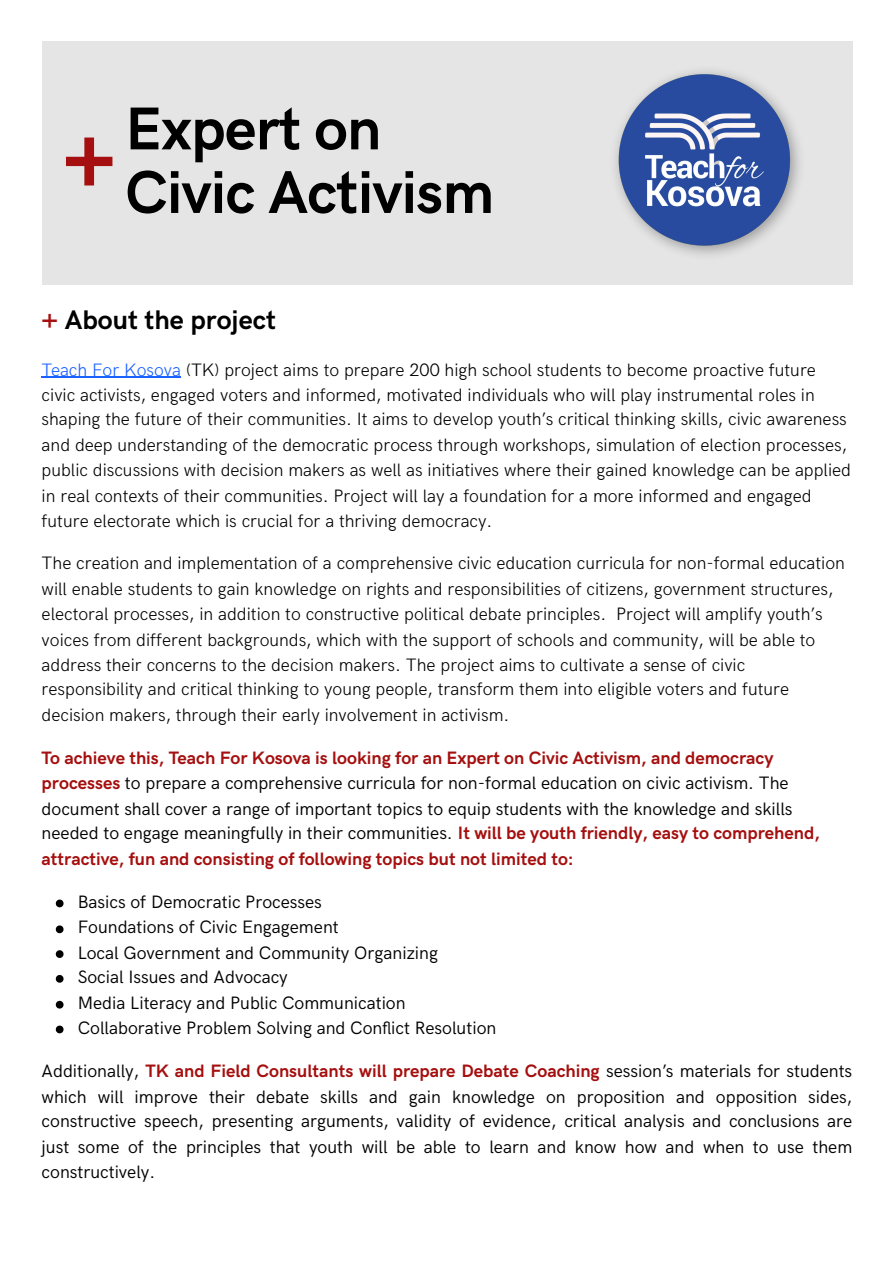
<style>
.page{position:relative;width:894px;height:1263px;background:#fff}
.page>*{position:absolute;margin:0;border:0;box-sizing:border-box;transform-origin:0 0}
.t1{font:700 60.6px "HK Grotesk";letter-spacing:-.01em;color:#000}
.t2{font:700 27px "HK Grotesk";color:#000}
.t3{font:300 18px/25.2px "HK Grotesk";color:#000}
.t4{font:18px/25.3px "HK Grotesk";color:#000}
.s1{color:#a50f0f}
.s2{color:#1a62ff}
.s3{font-weight:700;color:#a50f0f}
</style>
<div class="page">
<hr style="left:42px;top:377px;width:139px;height:1px;background:#1a62ff">
<div style="left:42px;top:42px;width:810px;height:243px;background:#e5e5e5"></div>
<svg style="left:66px;top:138px;width:46px;height:47px"></svg>
<img style="left:615px;top:71px;width:185px;height:184px">
<svg style="left:56px;top:900px;width:7px;height:7px"></svg>
<svg style="left:56px;top:925px;width:7px;height:8px"></svg>
<svg style="left:56px;top:950px;width:7px;height:8px"></svg>
<svg style="left:56px;top:975px;width:7px;height:8px"></svg>
<svg style="left:56px;top:1001px;width:7px;height:7px"></svg>
<svg style="left:56px;top:1026px;width:7px;height:7px"></svg>
<p class="t1" style="left:125px;top:95px;width:257px">Expert on</p>
<p class="t1" style="left:125px;top:158px;width:370px">Civic Activism</p>
<h1 class="t2" style="left:42px;top:304px;width:236px"><span class="s1">+</span> About the project</h1>
<p class="t3" style="left:42px;top:358px;width:810px"><span class="s2">Teach For Kosova</span> (TK) project aims to prepare 200 high school students to become proactive future civic activists, engaged voters and informed, motivated individuals who will play instrumental roles in shaping the future of their communities. It aims to develop youth’s critical thinking skills, civic awareness and deep understanding of the democratic process through workshops, simulation of election processes, public discussions with decision makers as well as initiatives where their gained knowledge can be applied in real contexts of their communities. Project will lay a foundation for a more informed and engaged future electorate which is crucial for a thriving democracy.</p>
<p class="t3" style="left:42px;top:551px;width:804px">The creation and implementation of a comprehensive civic education curricula for non-formal education will enable students to gain knowledge on rights and responsibilities of citizens, government structures, electoral processes, in addition to constructive political debate principles. Project will amplify youth’s voices from different backgrounds, which with the support of schools and community, will be able to address their concerns to the decision makers. The project aims to cultivate a sense of civic responsibility and critical thinking to young people, transform them into eligible voters and future decision makers, through their early involvement in activism.</p>
<h2 class="t4" style="left:42px;top:746px;width:779px"><span class="s3">To achieve this, Teach For Kosova is looking for an Expert on Civic Activism, and democracy processes</span> to prepare a comprehensive curricula for non-formal education on civic activism. The document shall cover a range of important topics to equip students with the knowledge and skills needed to engage meaningfully in their communities. <span class="s3">It will be youth friendly, easy to comprehend, attractive, fun and consisting of following topics but not limited to:</span></h2>
<p class="t4" style="left:78px;top:890px;width:245px">Basics of Democratic Processes</p>
<p class="t4" style="left:78px;top:915px;width:262px">Foundations of Civic Engagement</p>
<p class="t4" style="left:78px;top:940px;width:362px">Local Government and Community Organizing</p>
<p class="t4" style="left:78px;top:965px;width:212px">Social Issues and Advocacy</p>
<p class="t4" style="left:78px;top:991px;width:329px">Media Literacy and Public Communication</p>
<p class="t4" style="left:78px;top:1016px;width:420px">Collaborative Problem Solving and Conflict Resolution</p>
<p class="t4" style="left:42px;top:1059px;width:811px;text-align:justify">Additionally, <span class="s3">TK and Field Consultants will prepare Debate Coaching</span> session’s materials for students which will improve their debate skills and gain knowledge on proposition and opposition sides, constructive speech, presenting arguments, validity of evidence, critical analysis and conclusions are just some of the principles that youth will be able to learn and know how and when to use them constructively.</p>
</div>
